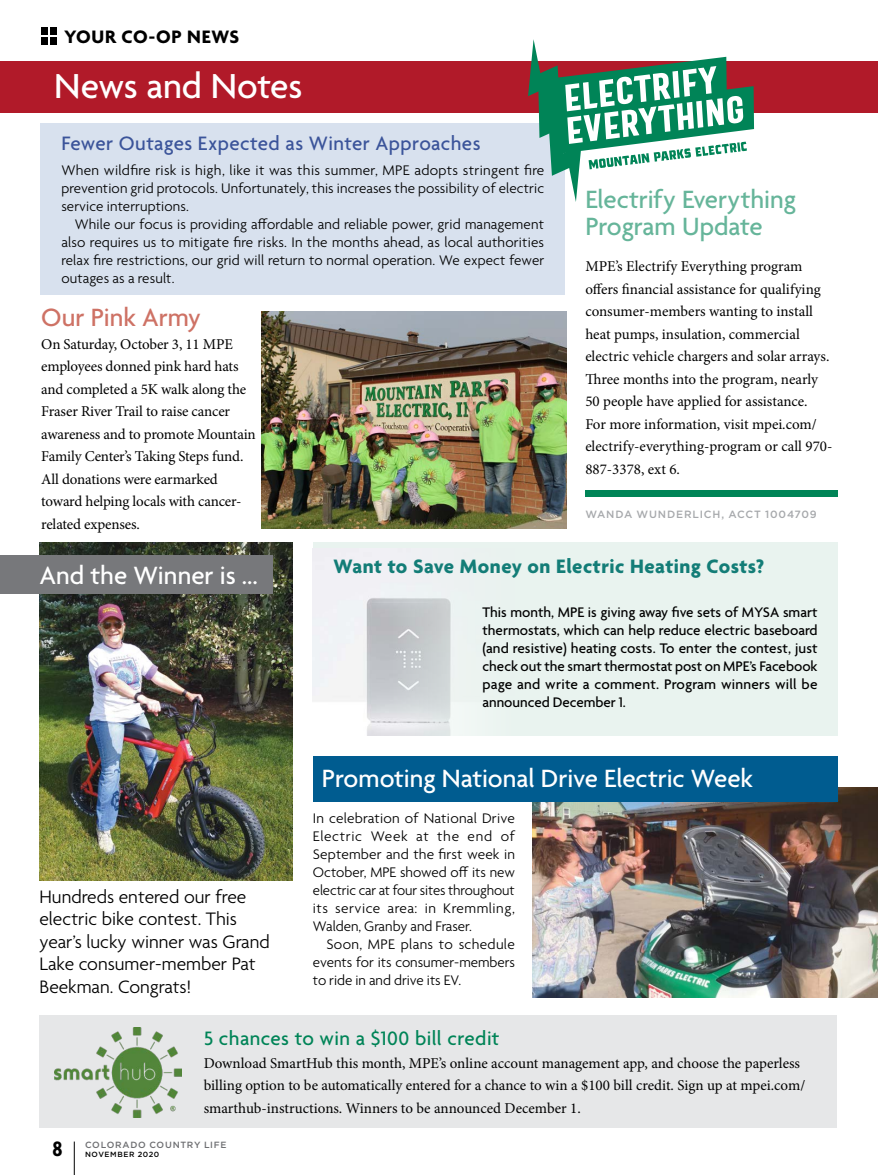
<style>
.page{position:relative;width:878px;height:1175px;background:#fff}
.page>*{position:absolute;margin:0;border:0;box-sizing:border-box;transform-origin:0 0}
.t1{font:500 37.5px "Agenda";letter-spacing:-.005em;color:#fff}
.t2{font:500 27px "Agenda";color:#fff}
.t3{font:500 27px/27px "Agenda";letter-spacing:-.005em;color:#66b59a}
.t4{font:500 27px "Agenda";color:#ce7265}
.t5{font:700 condensed 22.5px "Agenda";color:#000}
.t6{font:500 21px "Agenda";letter-spacing:.02em;color:#3b549a}
.t7{font:700 21px "Agenda";letter-spacing:.02em;color:#137d77}
.t8{font:500 21px "Agenda";letter-spacing:.02em;color:#008457}
.t9{font:300 19.5px/22.5px "Agenda";color:#000}
.t10{font:700 19.5px "Agenda";letter-spacing:.03em;color:#000}
.t11{font:15px/22.5px "Minion Pro";letter-spacing:-.005em;color:#000}
.t12{font:300 15px/18px "Agenda";letter-spacing:.01em;color:#000;text-align:justify}
.t13{font:500 15px/18px "Agenda";letter-spacing:.015em;color:#000;text-align:justify}
.t14{font:500 10.5px "Gotham HTF";letter-spacing:.075em;color:#a7a9ac}
.t15{font:500 9px "Gotham HTF";letter-spacing:.075em;color:#6d6e71}
.t16{font:500 7.5px "Gotham HTF";letter-spacing:.08em;color:#000}
</style>
<div class="page">
<img style="left:532px;top:787px;width:346px;height:210px">
<div style="left:313px;top:756px;width:524px;height:45px;background:#005c90"></div>
<div style="left:39px;top:1015px;width:798px;height:112px;background:#e6e7e8"></div>
<div style="left:313px;top:542px;width:524px;height:193px;background:#e9f3ef"></div>
<div style="left:0;top:61px;width:878px;height:52px;background:#b11a29"></div>
<img style="left:313px;top:596px;width:141px;height:139px">
<img style="left:39px;top:542px;width:253px;height:338px">
<img style="left:261px;top:312px;width:305px;height:217px">
<div style="left:40px;top:123px;width:525px;height:172px;background:#d8e1ee"></div>
<div style="left:0;top:555px;width:273px;height:39px;background:#77787b"></div>
<div style="left:585px;top:490px;width:252px;height:6px;background:#008457"></div>
<img style="left:55px;top:1027px;width:127px;height:90px">
<svg style="left:528px;top:39px;width:226px;height:163px"></svg>
<hr style="left:74px;top:1141px;width:1px;height:33px;background:#000">
<div style="left:50px;top:37px;width:7px;height:7px;background:#000"></div>
<div style="left:50px;top:28px;width:7px;height:7px;background:#000"></div>
<div style="left:41px;top:37px;width:7px;height:7px;background:#000"></div>
<div style="left:41px;top:28px;width:7px;height:7px;background:#000"></div>
<h3 class="t10" style="left:64px;top:26px;width:176px">YOUR CO-OP NEWS</h3>
<h1 class="t1" style="left:54px;top:66px;width:249px">News and Notes</h1>
<h3 class="t6" style="left:61px;top:132px;width:420px">Fewer Outages Expected as Winter Approaches</h3>
<p class="t12" style="left:61px;top:162px;width:484px">When wildfire risk is high, like it was this summer, MPE adopts stringent fire prevention grid protocols. Unfortunately, this increases the possibility of electric service interruptions.</p>
<p class="t12" style="left:61px;top:216px;width:484px;text-indent:14px">While our focus is providing affordable and reliable power, grid management also requires us to mitigate fire risks. In the months ahead, as local authorities relax fire restrictions, our grid will return to normal operation. We expect fewer outages as a result.</p>
<h2 class="t4" style="left:41px;top:303px;width:161px">Our Pink Army</h2>
<p class="t11" style="left:41px;top:333px;width:216px">On Saturday, October 3, 11 MPE employees donned pink hard hats and completed a 5K walk along the<br>Fraser River Trail to raise cancer awareness and to promote Mountain<br>Family Center’s Taking Steps fund.<br>All donations were earmarked toward helping locals with cancer&shy;related expenses.</p>
<h2 class="t3" style="left:585px;top:187px;width:212px">Electrify Everything<br>Program Update</h2>
<p class="t11" style="left:585px;top:255px;width:248px">MPE’s Electrify Everything program offers financial assistance for qualifying consumer-members wanting to install heat pumps, insulation, commercial electric vehicle chargers and solar arrays.<br>Three months into the program, nearly 50 people have applied for assistance.<br>For more information, visit mpei.com/ electrify-everything-program or call 970- 887-3378, ext 6.</p>
<p class="t14" style="left:585px;top:509px;width:233px">WANDA WUNDERLICH, ACCT 1004709</p>
<h2 class="t2" style="left:39px;top:560px;width:220px">And the Winner is …</h2>
<h3 class="t7" style="left:333px;top:555px;width:432px">Want to Save Money on Electric Heating Costs?</h3>
<p class="t13" style="left:482px;top:604px;width:336px">This month, MPE is giving away five sets of MYSA smart thermostats, which can help reduce electric baseboard (and resistive) heating costs. To enter the contest, just check out the smart thermostat post on MPE’s Facebook page and write a comment. Program winners will be announced December 1.</p>
<h2 class="t2" style="left:322px;top:764px;width:432px">Promoting National Drive Electric Week</h2>
<p class="t12" style="left:313px;top:810px;width:203px">In celebration of National Drive Electric Week at the end of September and the first week in October, MPE showed off its new electric car at four sites throughout its service area: in Kremmling, Walden, Granby and Fraser.</p>
<p class="t12" style="left:313px;top:936px;width:203px;text-indent:14px">Soon, MPE plans to schedule events for its consumer-members to ride in and drive its EV.</p>
<h3 class="t9" style="left:39px;top:886px;width:232px">Hundreds entered our free electric bike contest. This year’s lucky winner was Grand<br>Lake consumer-member Pat<br>Beekman. Congrats!</h3>
<h3 class="t8" style="left:204px;top:1027px;width:297px">5 chances to win a $100 bill credit</h3>
<p class="t11" style="left:204px;top:1051px;width:603px">Download SmartHub this month, MPE’s online account management app, and choose the paperless billing option to be automatically entered for a chance to win a $100 bill credit. Sign up at mpei.com/ smarthub-instructions. Winners to be announced December 1.</p>
<h3 class="t5" style="left:52px;top:1136px;width:12px">8</h3>
<p class="t15" style="left:85px;top:1140px;width:143px">COLORADO COUNTRY LIFE</p>
<p class="t16" style="left:85px;top:1150px;width:76px">NOVEMBER 2020</p>
</div>
